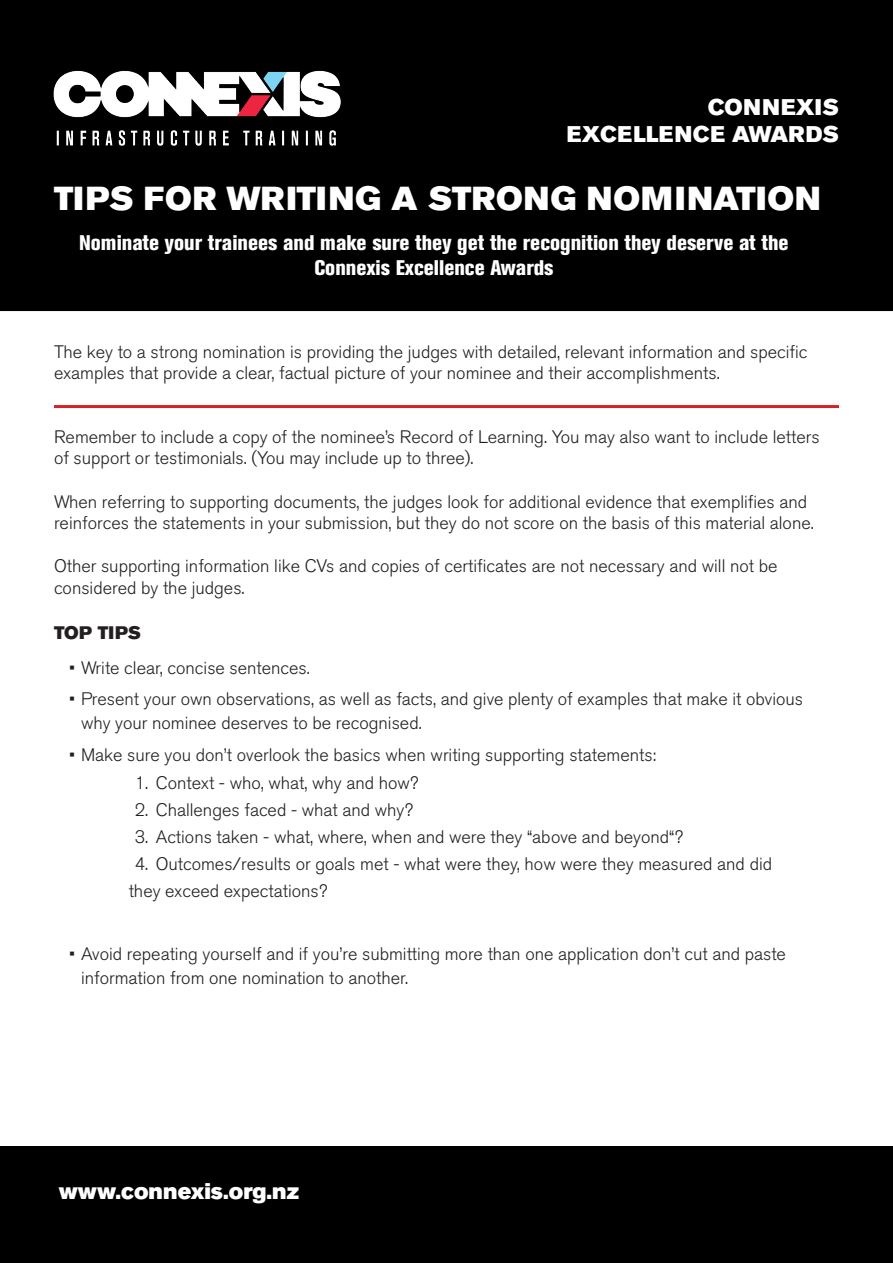
<style>
.page{position:relative;width:893px;height:1263px;background:#fff}
.page>*{position:absolute;margin:0;border:0;box-sizing:border-box;transform-origin:0 0}
.t1{font:33px "Akzidenz Grotesk BQ Super";letter-spacing:.03em;color:#fff}
.t2{font:22.5px/27px "Akzidenz Grotesk BQ Super";letter-spacing:.02em;color:#fff;text-align:right}
.t3{font:22.5px "Akzidenz Grotesk BQ Super";color:#fff}
.t4{font:800 condensed 21px/25.2px "Akzidenz Grotesk BQ";color:#fff;text-align:center}
.t5{font:300 18px/21.6px "Akzidenz Grotesk BQ";color:#231f20}
.t6{font:18px "Akzidenz Grotesk BQ Super";letter-spacing:.01em;color:#231f20}
</style>
<div class="page">
<div style="left:0;top:0;width:893px;height:311px;background:#000"></div>
<img style="left:41px;top:54px;width:315px;height:106px">
<hr style="left:54px;top:405px;width:785px;height:3px;background:#d1232a">
<div style="left:0;top:1147px;width:893px;height:116px;background:#000"></div>
<p class="t2" style="left:567px;top:94px;width:273px">CONNEXIS<br>EXCELLENCE AWARDS</p>
<p class="t1" style="left:54px;top:179px;width:768px">TIPS FOR WRITING A STRONG NOMINATION</p>
<p class="t4" style="left:79px;top:230px;width:711px">Nominate your trainees and make sure they get the recognition they deserve at the<br>Connexis Excellence Awards</p>
<p class="t5" style="left:54px;top:341px;width:755px">The key to a strong nomination is providing the judges with detailed, relevant information and specific examples that provide a clear, factual picture of your nominee and their accomplishments.</p>
<p class="t5" style="left:54px;top:426px;width:767px">Remember to include a copy of the nominee’s Record of Learning. You may also want to include letters of support or testimonials. (You may include up to three).</p>
<p class="t5" style="left:54px;top:491px;width:761px">When referring to supporting documents, the judges look for additional evidence that exemplifies and reinforces the statements in your submission, but they do not score on the basis of this material alone.</p>
<p class="t5" style="left:54px;top:556px;width:725px">Other supporting information like CVs and copies of certificates are not necessary and will not be considered by the judges.</p>
<p class="t6" style="left:54px;top:622px;width:88px">TOP TIPS</p>
<p class="t5" style="left:69px;top:657px;width:242px">• Write clear, concise sentences.</p>
<p class="t5" style="left:81px;top:687px;width:724px;line-height:24px;text-indent:-12px">• Present your own observations, as well as facts, and give plenty of examples that make it obvious why your nominee deserves to be recognised.</p>
<p class="t5" style="left:69px;top:744px;width:589px">• Make sure you don’t overlook the basics when writing supporting statements:</p>
<p class="t5" style="left:135px;top:773px;width:285px">1. Context - who, what, why and how?</p>
<p class="t5" style="left:135px;top:800px;width:280px">2. Challenges faced - what and why?</p>
<p class="t5" style="left:135px;top:827px;width:550px">3. Actions taken - what, where, when and were they “above and beyond“?</p>
<p class="t5" style="left:129px;top:851px;width:645px;line-height:27px;text-indent:6px">4. Outcomes/results or goals met - what were they, how were they measured and did they exceed expectations?</p>
<p class="t5" style="left:81px;top:942px;width:706px;line-height:24px;text-indent:-12px">• Avoid repeating yourself and if you’re submitting more than one application don’t cut and paste information from one nomination to another.</p>
<p class="t3" style="left:59px;top:1178px;width:242px">www.connexis.org.nz</p>
</div>
